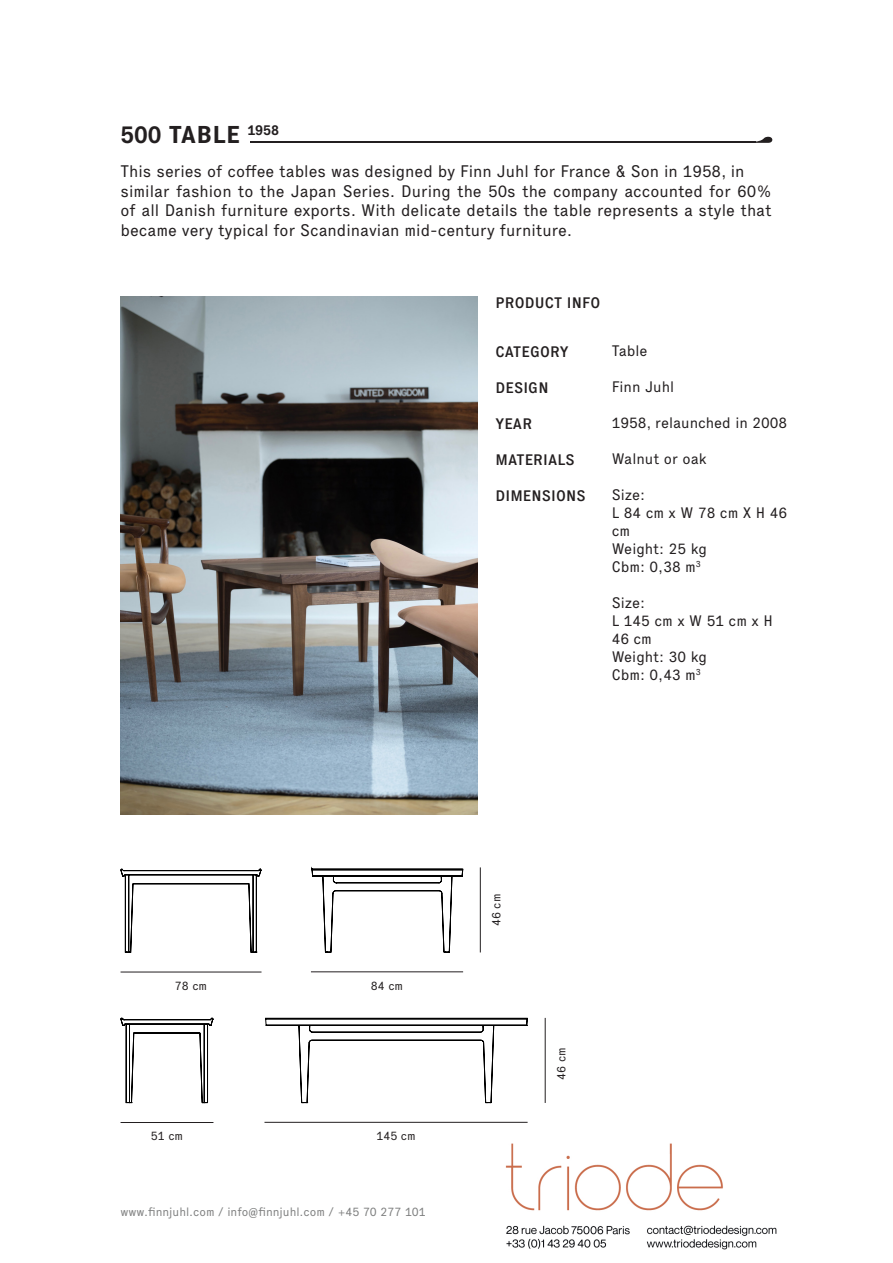
<style>
.page{position:relative;width:893px;height:1263px;background:#fff}
.page>*{position:absolute;margin:0;border:0;box-sizing:border-box;transform-origin:0 0}
.t1{font:700 24px "Executive";letter-spacing:.005em;color:#231f20}
.t2{font:16.5px/19.8px "Executive";color:#231f20;text-align:justify}
.t3{font:15px/18px "Executive";color:#231f20}
.t4{font:500 15px "Executive";letter-spacing:.01em;color:#231f20}
.t5{font:12px "Executive";color:#7f8080}
.t6{font:12px "Executive";color:#231f20}
</style>
<div class="page">
<img style="left:121px;top:296px;width:357px;height:518px">
<svg style="left:754px;top:137px;width:18px;height:6px"></svg>
<hr style="left:250px;top:142px;width:505px;height:1px;background:#231f20">
<hr style="left:121px;top:972px;width:140px;height:1px;background:#231f20">
<hr style="left:311px;top:971px;width:152px;height:1px;background:#231f20">
<hr style="left:480px;top:867px;width:1px;height:85px;background:#231f20">
<hr style="left:121px;top:1122px;width:92px;height:1px;background:#231f20">
<hr style="left:264px;top:1122px;width:264px;height:1px;background:#231f20">
<hr style="left:545px;top:1018px;width:1px;height:85px;background:#231f20">
<svg style="left:120px;top:866px;width:343px;height:87px"></svg>
<svg style="left:120px;top:1017px;width:408px;height:86px"></svg>
<img style="left:505px;top:1143px;width:272px;height:107px">
<p class="t1" style="left:121px;top:119px;width:160px">500 TABLE <sup>1958</sup></p>
<p class="t2" style="left:121px;top:161px;width:625px">This series of coffee tables was designed by Finn Juhl for France &amp; Son in 1958, in</p>
<p class="t2" style="left:121px;top:181px;width:653px">similar fashion to the Japan Series. During the 50s the company accounted for 60% of all Danish furniture exports. With delicate details the table represents a style that became very typical for Scandinavian mid-century furniture.</p>
<p class="t4" style="left:495px;top:293px;width:106px">PRODUCT INFO</p>
<p class="t4" style="left:495px;top:343px;width:75px">CATEGORY</p>
<p class="t4" style="left:495px;top:379px;width:55px">DESIGN</p>
<p class="t4" style="left:495px;top:415px;width:38px">YEAR</p>
<p class="t4" style="left:495px;top:451px;width:81px">MATERIALS</p>
<p class="t4" style="left:495px;top:487px;width:92px">DIMENSIONS</p>
<p class="t3" style="left:612px;top:342px;width:37px">Table</p>
<p class="t3" style="left:612px;top:378px;width:64px">Finn Juhl</p>
<p class="t3" style="left:612px;top:414px;width:177px">1958, relaunched in 2008</p>
<p class="t3" style="left:612px;top:450px;width:96px">Walnut or oak</p>
<p class="t3" style="left:612px;top:486px;width:35px">Size:</p>
<p class="t3" style="left:612px;top:504px;width:177px">L 84 cm x W 78 cm X H 46 cm</p>
<p class="t3" style="left:612px;top:540px;width:97px">Weight: 25 kg</p>
<p class="t3" style="left:612px;top:558px;width:91px">Cbm: 0,38 m<sup>3</sup></p>
<p class="t3" style="left:612px;top:594px;width:35px">Size:</p>
<p class="t3" style="left:612px;top:612px;width:163px">L 145 cm x W 51 cm x H<br>46 cm</p>
<p class="t3" style="left:612px;top:648px;width:97px">Weight: 30 kg</p>
<p class="t3" style="left:612px;top:666px;width:91px">Cbm: 0,43 m<sup>3</sup></p>
<p class="t6" style="left:175px;top:978px;width:34px">78 cm</p>
<p class="t6" style="left:371px;top:978px;width:34px">84 cm</p>
<p class="t6" style="left:151px;top:1128px;width:34px">51 cm</p>
<p class="t6" style="left:376px;top:1128px;width:41px">145 cm</p>
<p class="t5" style="left:121px;top:1204px;width:307px">www.finnjuhl.com / info@finnjuhl.com / +45 70 277 101</p>
<p class="t6" style="left:489px;top:926px;width:34px;rotate:-90deg">46 cm</p>
<p class="t6" style="left:554px;top:1080px;width:34px;rotate:-90deg">46 cm</p>
</div>
